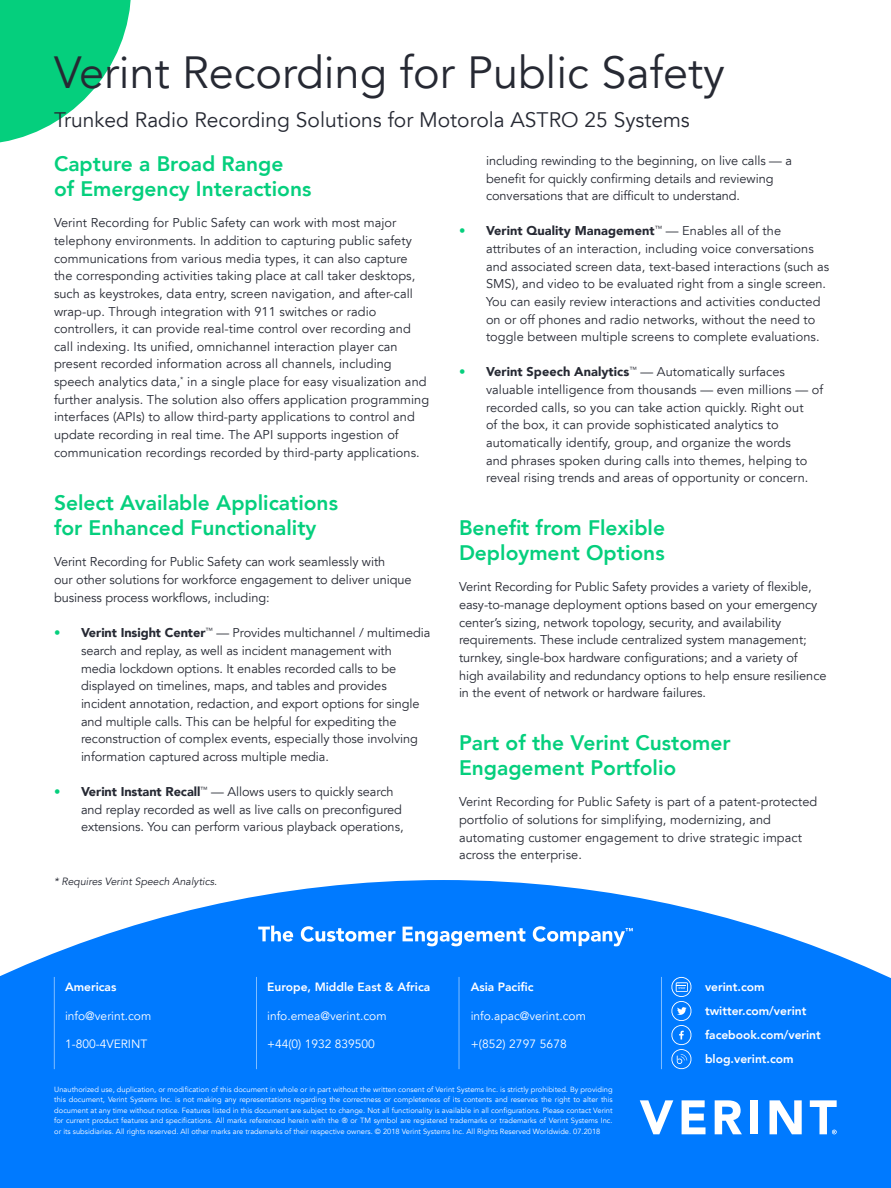
<style>
.page{position:relative;width:891px;height:1188px;background:#fff}
.page>*{position:absolute;margin:0;border:0;box-sizing:border-box;transform-origin:0 0}
.Header_Back_Page{font:45px "Avenir LT";color:#262933}
.Subheader{font:800 21px/25.2px "Avenir LT";color:#05cf7d}
.Header_Back_Page-2{font:21px "Avenir LT";color:#262933}
.Body_Copy{font:12.75px/17.7px "Avenir LT";letter-spacing:.005em;color:#262933}
.Footer_Text{font:12px "Avenir LT";color:#fff}
.Social_Channels{font:800 12px "Avenir LT";color:#fff}
.Footer_Text-2{font:800 12px "Avenir LT";color:#fff}
.Body_Copy-2{font:italic 10.5px "Avenir LT";color:#262933}
.Copyright_Statement{font:7.5px/10.5px "Avenir LT";color:#fff;text-align:justify}
.s1{color:#05cf7d}
.s2{font-weight:900}
</style>
<div class="page">
<svg style="left:0;top:0;width:131px;height:143px"></svg>
<svg style="left:0;top:880px;width:891px;height:308px;background:#1b88ff"></svg>
<svg style="left:258px;top:926px;width:35px;height:16px"></svg>
<svg style="left:301px;top:926px;width:94px;height:16px"></svg>
<svg style="left:403px;top:927px;width:122px;height:19px"></svg>
<svg style="left:533px;top:926px;width:100px;height:20px"></svg>
<hr style="left:661px;top:977px;width:1px;height:92px;background:#80bdff">
<hr style="left:459px;top:977px;width:1px;height:92px;background:#80bdff">
<hr style="left:256px;top:977px;width:1px;height:92px;background:#80bdff">
<hr style="left:54px;top:977px;width:1px;height:92px;background:#80bdff">
<svg style="left:640px;top:1100px;width:33px;height:34px"></svg>
<svg style="left:682px;top:1100px;width:24px;height:34px"></svg>
<svg style="left:715px;top:1100px;width:27px;height:34px"></svg>
<div style="left:750px;top:1100px;width:8px;height:34px;background:#fff"></div>
<svg style="left:770px;top:1100px;width:32px;height:34px"></svg>
<svg style="left:810px;top:1100px;width:27px;height:34px"></svg>
<svg style="left:671px;top:977px;width:21px;height:93px;background:#2e92ff"></svg>
<p class="Header_Back_Page" style="left:54px;top:47px;width:672px">Verint Recording for Public Safety</p>
<p class="Header_Back_Page-2" style="left:54px;top:107px;width:637px">Trunked Radio Recording Solutions for Motorola ASTRO 25 Systems</p>
<p class="Subheader" style="left:54px;top:151px;width:259px">Capture a Broad Range<br>of Emergency Interactions</p>
<p class="Body_Copy" style="left:54px;top:215px;width:377px">Verint Recording for Public Safety can work with most major telephony environments. In addition to capturing public safety communications from various media types, it can also capture the corresponding activities taking place at call taker desktops, such as keystrokes, data entry, screen navigation, and after-call wrap-up. Through integration with 911 switches or radio controllers, it can provide real-time control over recording and call indexing. Its unified, omnichannel interaction player can present recorded information across all channels, including speech analytics data,<sup>*</sup> in a single place for easy visualization and further analysis. The solution also offers application programming interfaces (APIs) to allow third-party applications to control and update recording in real time. The API supports ingestion of communication recordings recorded by third-party applications.</p>
<p class="Subheader" style="left:54px;top:490px;width:286px">Select Available Applications for Enhanced Functionality</p>
<p class="Body_Copy" style="left:54px;top:553px;width:359px">Verint Recording for Public Safety can work seamlessly with<br>our other solutions for workforce engagement to deliver unique business process workflows, including:</p>
<p class="Body_Copy" style="left:81px;top:625px;width:351px;text-indent:-27px"><span class="s1">•</span> <span class="s2">Verint Insight Center</span><sup>™</sup> — Provides multichannel / multimedia search and replay, as well as incident management with<br>media lockdown options. It enables recorded calls to be displayed on timelines, maps, and tables and provides incident annotation, redaction, and export options for single and multiple calls. This can be helpful for expediting the reconstruction of complex events, especially those involving information captured across multiple media.</p>
<p class="Body_Copy" style="left:81px;top:783px;width:324px;text-indent:-27px"><span class="s1">•</span> <span class="s2">Verint Instant Recall</span><sup>™</sup> — Allows users to quickly search and replay recorded as well as live calls on preconfigured extensions. You can perform various playback operations,</p>
<p class="Body_Copy-2" style="left:54px;top:876px;width:165px">* Requires Verint Speech Analytics.</p>
<p class="Body_Copy" style="left:486px;top:152px;width:308px">including rewinding to the beginning, on live calls — a benefit for quickly confirming details and reviewing conversations that are difficult to understand.</p>
<p class="Body_Copy" style="left:486px;top:223px;width:345px;text-indent:-27px"><span class="s1">•</span> <span class="s2">Verint Quality Management</span><sup>™</sup> — Enables all of the attributes of an interaction, including voice conversations and associated screen data, text-based interactions (such as SMS), and video to be evaluated right from a single screen.<br>You can easily review interactions and activities conducted on or off phones and radio networks, without the need to toggle between multiple screens to complete evaluations.</p>
<p class="Body_Copy" style="left:486px;top:364px;width:339px;text-indent:-27px"><span class="s1">•</span> <span class="s2">Verint Speech Analytics</span><sup>™</sup> — Automatically surfaces valuable intelligence from thousands — even millions — of recorded calls, so you can take action quickly. Right out<br>of the box, it can provide sophisticated analytics to automatically identify, group, and organize the words<br>and phrases spoken during calls into themes, helping to reveal rising trends and areas of opportunity or concern.</p>
<p class="Subheader" style="left:459px;top:515px;width:208px">Benefit from Flexible<br>Deployment Options</p>
<p class="Body_Copy" style="left:459px;top:579px;width:369px">Verint Recording for Public Safety provides a variety of flexible, easy-to-manage deployment options based on your emergency center’s sizing, network topology, security, and availability requirements. These include centralized system management; turnkey, single-box hardware configurations; and a variety of<br>high availability and redundancy options to help ensure resilience in the event of network or hardware failures.</p>
<p class="Subheader" style="left:459px;top:730px;width:273px">Part of the Verint Customer<br>Engagement Portfolio</p>
<p class="Body_Copy" style="left:459px;top:794px;width:360px">Verint Recording for Public Safety is part of a patent-protected portfolio of solutions for simplifying, modernizing, and automating customer engagement to drive strategic impact across the enterprise.</p>
<p class="Footer_Text-2" style="left:65px;top:980px;width:53px">Americas</p>
<p class="Footer_Text" style="left:65px;top:1009px;width:88px">info@verint.com</p>
<p class="Footer_Text" style="left:65px;top:1037px;width:84px">1-800-4VERINT</p>
<p class="Footer_Text-2" style="left:267px;top:980px;width:165px">Europe, Middle East &amp; Africa</p>
<p class="Footer_Text" style="left:267px;top:1009px;width:121px">info.emea@verint.com</p>
<p class="Footer_Text" style="left:267px;top:1037px;width:109px">+44(0) 1932 839500</p>
<p class="Footer_Text-2" style="left:471px;top:980px;width:64px">Asia Pacific</p>
<p class="Footer_Text" style="left:471px;top:1009px;width:117px">info.apac@verint.com</p>
<p class="Footer_Text" style="left:471px;top:1037px;width:98px">+(852) 2797 5678</p>
<p class="Social_Channels" style="left:705px;top:980px;width:61px">verint.com</p>
<p class="Social_Channels" style="left:705px;top:1004px;width:103px">twitter.com/verint</p>
<p class="Social_Channels" style="left:705px;top:1028px;width:117px">facebook.com/verint</p>
<p class="Social_Channels" style="left:705px;top:1052px;width:90px">blog.verint.com</p>
<p class="Copyright_Statement" style="left:54px;top:1084px;width:560px">Unauthorized use, duplication, or modification of this document in whole or in part without the written consent of Verint Systems Inc. is strictly prohibited. By providing this document, Verint Systems Inc. is not making any representations regarding the correctness or completeness of its contents and reserves the right to alter this document at any time without notice. Features listed in this document are subject to change. Not all functionality is available in all configurations. Please contact Verint for current product features and specifications. All marks referenced herein with the ® or TM symbol are registered trademarks or trademarks of Verint Systems Inc. or its subsidiaries. All rights reserved. All other marks are trademarks of their respective owners. © 2018 Verint Systems Inc. All Rights Reserved Worldwide. 07.2018</p>
</div>
